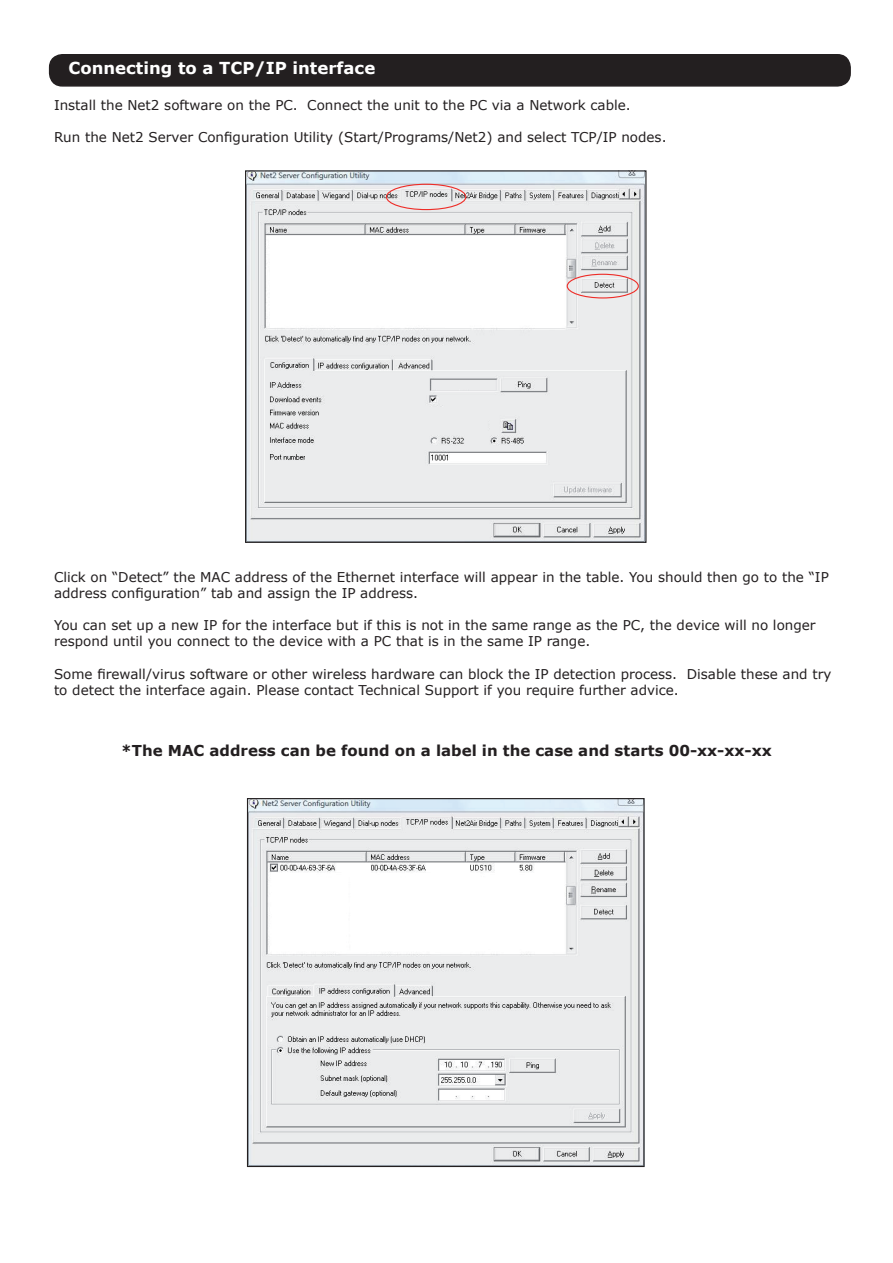
<style>
.page{position:relative;width:893px;height:1263px;background:#fff}
.page>*{position:absolute;margin:0;border:0;box-sizing:border-box;transform-origin:0 0}
.Section_title_white{font:700 16.5px "Verdana";color:#fff}
.Text_-_10pt_center_b{font:700 15px "Verdana";color:#231f20}
.Text_-_9pt{font:13.5px/16.2px "Verdana";color:#231f20}
</style>
<div class="page">
<div style="left:50px;top:55px;width:800px;height:31px;background:#231f20;border-radius:13px"></div>
<div style="left:49px;top:54px;width:802px;height:33px;border:2px solid #231f20;border-radius:13px"></div>
<img style="left:247px;top:172px;width:397px;height:369px">
<div style="left:245px;top:170px;width:401px;height:373px;border:1px solid #231f20"></div>
<div style="left:386px;top:184px;width:80px;height:26px;border:1px solid #ee2d28;border-radius:50%"></div>
<div style="left:567px;top:274px;width:72px;height:24px;border:1px solid #ee2d28;border-radius:50%"></div>
<img style="left:249px;top:800px;width:394px;height:365px">
<div style="left:247px;top:798px;width:398px;height:369px;border:1px solid #231f20"></div>
<p class="Section_title_white" style="left:68px;top:57px;width:308px">Connecting to a TCP/IP interface</p>
<p class="Text_-_9pt" style="left:54px;top:96px;width:578px">Install the Net2 software on the PC. Connect the unit to the PC via a Network cable.</p>
<p class="Text_-_9pt" style="left:54px;top:129px;width:614px">Run the Net2 Server Configuration Utility (Start/Programs/Net2) and select TCP/IP nodes.</p>
<p class="Text_-_9pt" style="left:54px;top:568px;width:776px">Click on “Detect” the MAC address of the Ethernet interface will appear in the table. You should then go to the “IP address configuration” tab and assign the IP address.</p>
<p class="Text_-_9pt" style="left:54px;top:617px;width:763px">You can set up a new IP for the interface but if this is not in the same range as the PC, the device will no longer respond until you connect to the device with a PC that is in the same IP range.</p>
<p class="Text_-_9pt" style="left:54px;top:665px;width:779px">Some firewall/virus software or other wireless hardware can block the IP detection process. Disable these and try to detect the interface again. Please contact Technical Support if you require further advice.</p>
<p class="Text_-_10pt_center_b" style="left:121px;top:741px;width:652px">*The MAC address can be found on a label in the case and starts 00-xx-xx-xx</p>
</div>
